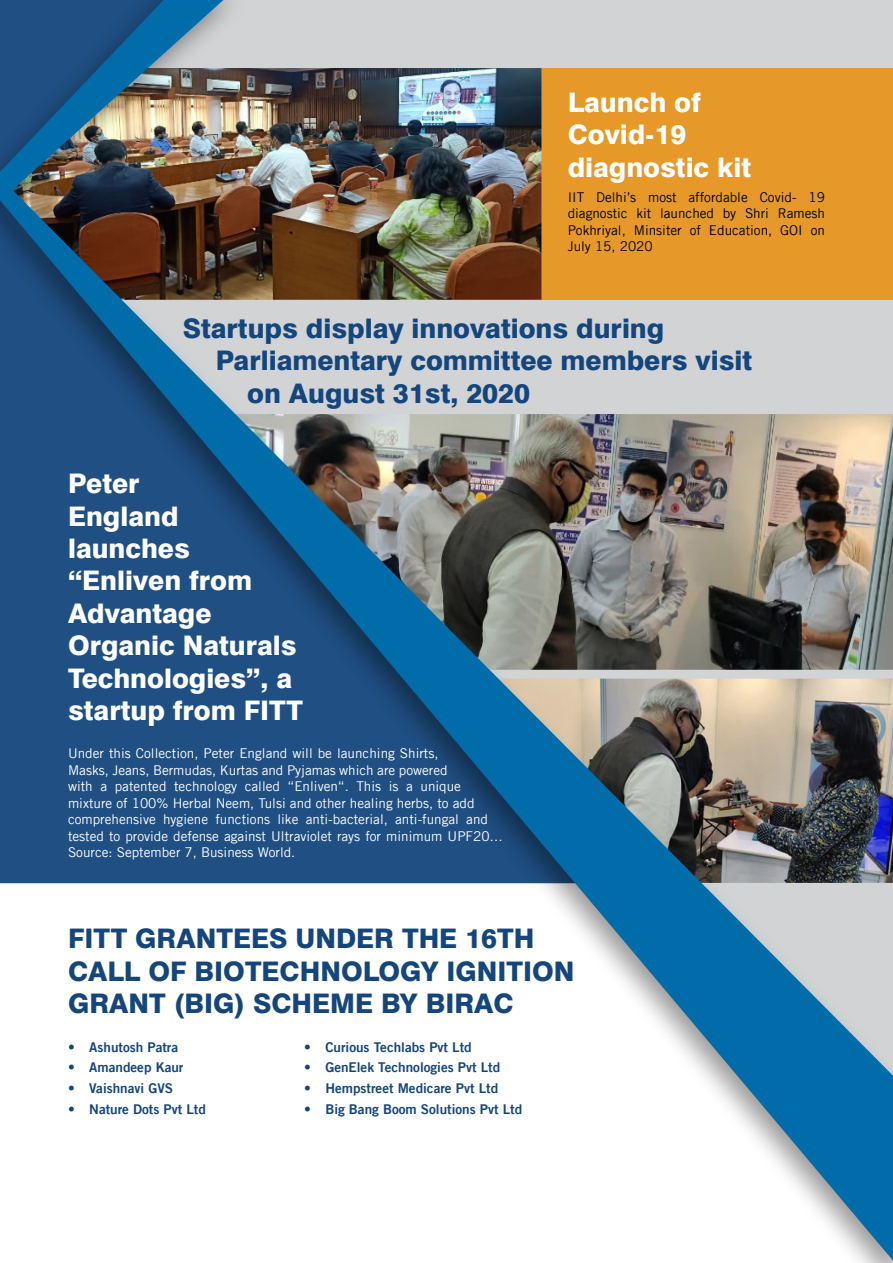
<style>
.page{position:relative;width:893px;height:1263px;background:#fff}
.page>*{position:absolute;margin:0;border:0;box-sizing:border-box;transform-origin:0 0}
.t1{font:800 27px/32.4px "Swiss 721 BT";color:#14467d}
.t2{font:800 27px/32.4px "Swiss 721 BT";color:#fff}
.t3{font:13.5px/16.5px "Trade Gothic LT";color:#fff}
.t4{font:13.5px "Trade Gothic LT Bold Two";color:#14467d}
.t5{font:13.5px/16.5px "Trade Gothic LT";color:#000;text-align:justify}
</style>
<div class="page">
<img style="left:0;top:0;width:893px;height:1260px">
<p class="t2" style="left:568px;top:86px;width:185px">Launch of<br>Covid-19 diagnostic kit</p>
<p class="t5" style="left:568px;top:189px;width:259px">IIT Delhi’s most affordable Covid- 19 diagnostic kit launched by Shri Ramesh Pokhriyal, Minsiter of Education, GOI on July 15, 2020</p>
<p class="t1" style="left:183px;top:312px;width:483px">Startups display innovations during</p>
<p class="t1" style="left:216px;top:344px;width:538px">Parliamentary committee members visit</p>
<p class="t1" style="left:247px;top:377px;width:284px">on August 31st, 2020</p>
<p class="t2" style="left:68px;top:467px;width:236px">Peter<br>England launches “Enliven from<br>Advantage<br>Organic Naturals<br>Technologies”, a startup from FITT</p>
<p class="t3" style="left:68px;top:745px;width:437px">Under this Collection, Peter England will be launching Shirts,<br>Masks, Jeans, Bermudas, Kurtas and Pyjamas which are powered<br>with a patented technology called “Enliven“. This is a unique mixture of 100% Herbal Neem, Tulsi and other healing herbs, to add comprehensive hygiene functions like anti-bacterial, anti-fungal and tested to provide defense against Ultraviolet rays for minimum UPF20… Source: September 7, Business World.</p>
<p class="t1" style="left:68px;top:922px;width:508px">FITT GRANTEES UNDER THE 16TH<br>CALL OF BIOTECHNOLOGY IGNITION<br>GRANT (BIG) SCHEME BY BIRAC</p>
<p class="t4" style="left:68px;top:1038px;width:112px">• Ashutosh Patra</p>
<p class="t4" style="left:68px;top:1059px;width:117px">• Amandeep Kaur</p>
<p class="t4" style="left:68px;top:1080px;width:107px">• Vaishnavi GVS</p>
<p class="t4" style="left:68px;top:1101px;width:139px">• Nature Dots Pvt Ltd</p>
<p class="t4" style="left:304px;top:1038px;width:169px">• Curious Techlabs Pvt Ltd</p>
<p class="t4" style="left:304px;top:1059px;width:198px">• GenElek Technologies Pvt Ltd</p>
<p class="t4" style="left:304px;top:1080px;width:196px">• Hempstreet Medicare Pvt Ltd</p>
<p class="t4" style="left:304px;top:1101px;width:220px">• Big Bang Boom Solutions Pvt Ltd</p>
</div>
